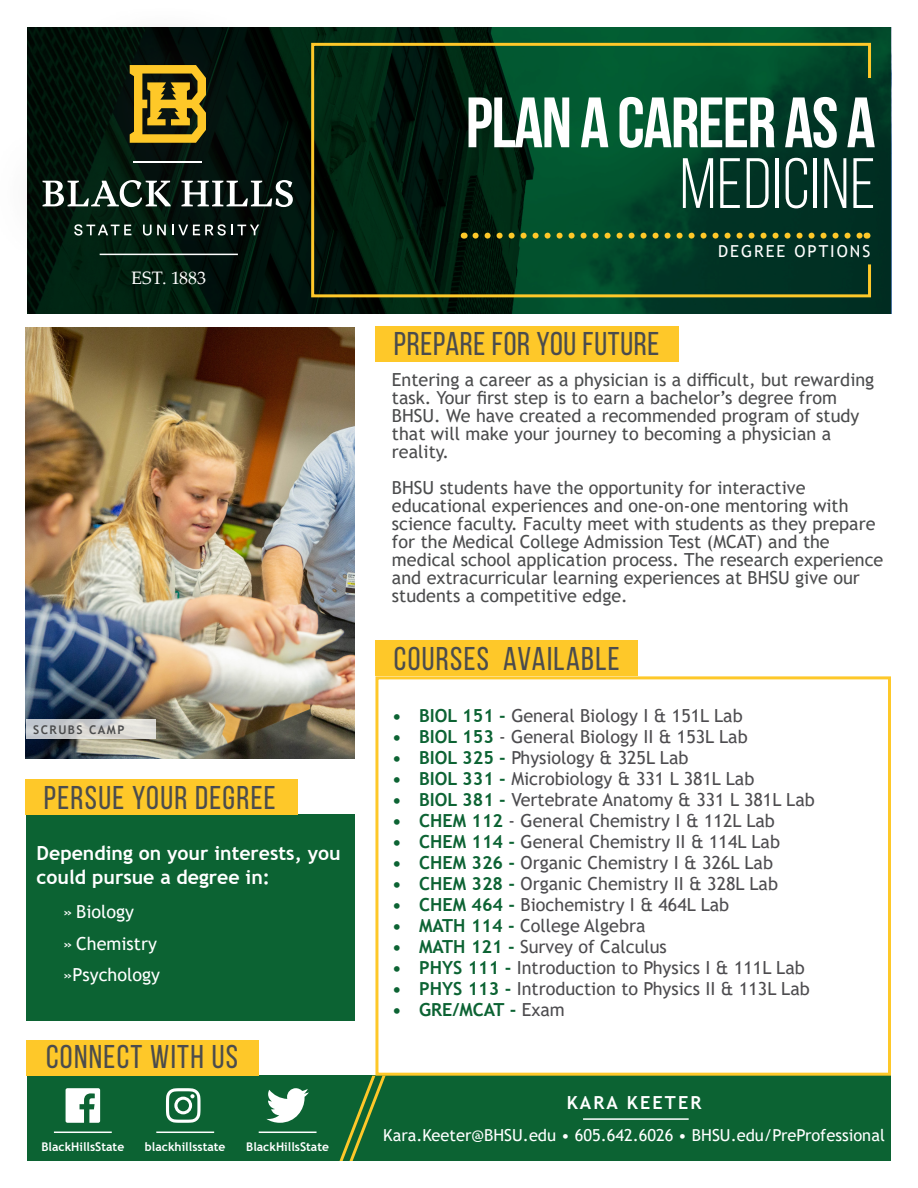
<style>
.page{position:relative;width:918px;height:1188px;background:#fff}
.page>*{position:absolute;margin:0;border:0;box-sizing:border-box;transform-origin:0 0}
.t1{font:700 71.1px/60.8px "Bebas Neue";letter-spacing:-.02em;color:#fff;text-align:right}
.t2{font:32.85px "Bebas Neue";letter-spacing:.04em;color:#4b4c4d}
.t3{font:32.85px "Bebas Neue";letter-spacing:.02em;color:#4b4c4d}
.t4{font:700 19.5px/23.4px "Trebuchet MS";color:#fff}
.t5{font:18px/18px "Trebuchet MS";color:#4b4c4d}
.t6{font:18px "Trebuchet MS";color:#4d4c4f}
.t7{font:18px/31.5px "Trebuchet MS";color:#fff}
.t8{font:700 18px "Trebuchet MS";color:#0c6333}
.t9{font:700 18px "Trebuchet MS";letter-spacing:.12em;color:#fff}
.t10{font:18px "Palatino Linotype";color:#fff}
.t11{font:16.5px "Trebuchet MS";color:#fff}
.t12{font:16.5px "Trebuchet MS";letter-spacing:.12em;color:#fff}
.t13{font:700 12px "Trebuchet MS";color:#fff}
.t14{font:700 12px "Trebuchet MS";letter-spacing:.12em;color:#4b4c4d}
.s1{font-weight:400}
.s2{font-weight:700;color:#0c6333}
.s3{font-weight:400;color:#4d4c4f}
</style>
<div class="page">
<div style="left:27px;top:814px;width:328px;height:207px;background:#0c6333"></div>
<div style="left:27px;top:1076px;width:864px;height:85px;background:#0c6333"></div>
<svg style="left:66px;top:1088px;width:34px;height:35px"></svg>
<svg style="left:166px;top:1088px;width:35px;height:35px"></svg>
<svg style="left:266px;top:1088px;width:43px;height:35px"></svg>
<svg style="left:340px;top:1076px;width:46px;height:85px"></svg>
<hr style="left:156px;top:1132px;width:58px;height:1px;background:#fff">
<hr style="left:54px;top:1132px;width:58px;height:1px;background:#fff">
<hr style="left:259px;top:1132px;width:58px;height:1px;background:#fff">
<div style="left:375px;top:676px;width:516px;height:400px;border:3px solid #fec829"></div>
<hr style="left:583px;top:1118px;width:106px;height:2px;background:#fff">
<div style="left:375px;top:641px;width:263px;height:35px;background:#fec829"></div>
<div style="left:26px;top:779px;width:272px;height:35px;background:#fec829"></div>
<div style="left:375px;top:326px;width:304px;height:36px;background:#fec829"></div>
<svg style="left:27px;top:27px;width:864px;height:286px;background:#00321e"></svg>
<svg style="left:310px;top:41px;width:563px;height:258px;background:#093d21"></svg>
<img style="left:26px;top:328px;width:329px;height:430px">
<svg style="left:27px;top:719px;width:129px;height:19px;background:#d1d2d2"></svg>
<div style="left:27px;top:1040px;width:232px;height:36px;background:#fec829"></div>
<div style="left:0;top:5px;width:348px;height:288px;background:#231f20;opacity:.75"></div>
<svg style="left:130px;top:65px;width:76px;height:78px;background:#9e811e"></svg>
<svg style="left:43px;top:180px;width:128px;height:27px"></svg>
<svg style="left:181px;top:180px;width:112px;height:27px"></svg>
<hr style="left:134px;top:161px;width:68px;height:2px;background:#fff">
<svg style="left:74px;top:224px;width:57px;height:12px"></svg>
<svg style="left:143px;top:225px;width:23px;height:11px"></svg>
<svg style="left:172px;top:224px;width:87px;height:12px"></svg>
<hr style="left:100px;top:254px;width:138px;height:1px;background:#fff">
<p class="t10" style="left:131px;top:265px;width:77px">EST. 1883</p>
<p class="t14" style="left:33px;top:722px;width:93px">SCRUBS CAMP</p>
<p class="t2" style="left:44px;top:780px;width:233px">PERSUE YOUR DEGREE</p>
<p class="t4" style="left:37px;top:842px;width:306px">Depending on your interests, you could pursue a degree in:</p>
<p class="t7" style="left:63px;top:896px;width:95px">» Biology<br>» Chemistry</p>
<p class="t7" style="left:63px;top:959px;width:98px">»Psychology</p>
<p class="t2" style="left:46px;top:1039px;width:193px">CONNECT WITH US</p>
<p class="t13" style="left:41px;top:1139px;width:84px">BlackHillsState</p>
<p class="t13" style="left:145px;top:1139px;width:82px">blackhillsstate</p>
<p class="t13" style="left:246px;top:1139px;width:84px">BlackHillsState</p>
<p class="t1" style="left:466px;top:91px;width:411px">PLAN A CAREER AS A<br><span class="s1">MEDICINE</span></p>
<p class="t12" style="left:718px;top:240px;width:154px">DEGREE OPTIONS</p>
<p class="t3" style="left:394px;top:326px;width:267px">PREPARE FOR YOU FUTURE</p>
<p class="t5" style="left:392px;top:371px;width:484px">Entering a career as a physician is a difficult, but rewarding task. Your first step is to earn a bachelor’s degree from BHSU. We have created a recommended program of study that will make your journey to becoming a physician a reality.</p>
<p class="t5" style="left:392px;top:479px;width:493px">BHSU students have the opportunity for interactive educational experiences and one-on-one mentoring with science faculty. Faculty meet with students as they prepare for the Medical College Admission Test (MCAT) and the medical school application process. The research experience and extracurricular learning experiences at BHSU give our students a competitive edge.</p>
<p class="t2" style="left:394px;top:641px;width:227px">COURSES AVAILABLE</p>
<p class="t6" style="left:392px;top:704px;width:352px"><span class="s2">• BIOL 151 -</span> General Biology I &amp; 151L Lab</p>
<p class="t6" style="left:392px;top:725px;width:357px"><span class="s2">• BIOL 153</span> - General Biology II &amp; 153L Lab</p>
<p class="t6" style="left:392px;top:746px;width:298px"><span class="s2">• BIOL 325 -</span> Physiology &amp; 325L Lab</p>
<p class="t6" style="left:392px;top:767px;width:364px"><span class="s2">• BIOL 331 -</span> Microbiology &amp; 331 L 381L Lab</p>
<p class="t6" style="left:392px;top:788px;width:424px"><span class="s2">• BIOL 381 -</span> Vertebrate Anatomy &amp; 331 L 381L Lab</p>
<p class="t6" style="left:392px;top:809px;width:384px"><span class="s2">• CHEM 112</span> - General Chemistry I &amp; 112L Lab</p>
<p class="t6" style="left:392px;top:830px;width:389px"><span class="s2">• CHEM 114 -</span> General Chemistry II &amp; 114L Lab</p>
<p class="t6" style="left:392px;top:851px;width:382px"><span class="s2">• CHEM 326 -</span> Organic Chemistry I &amp; 326L Lab</p>
<p class="t6" style="left:392px;top:872px;width:387px"><span class="s2">• CHEM 328 -</span> Organic Chemistry II &amp; 328L Lab</p>
<p class="t6" style="left:392px;top:893px;width:339px"><span class="s2">• CHEM 464 -</span> Biochemistry I &amp; 464L Lab</p>
<p class="t6" style="left:392px;top:914px;width:255px"><span class="s2">• MATH 114 -</span> College Algebra</p>
<p class="t6" style="left:392px;top:935px;width:276px"><span class="s2">• MATH 121 -</span> Survey of Calculus</p>
<p class="t6" style="left:392px;top:956px;width:414px"><span class="s2">• PHYS 111 -</span> Introduction to Physics I &amp; 111L Lab</p>
<p class="t6" style="left:392px;top:977px;width:419px"><span class="s2">• PHYS 113 -</span> Introduction to Physics II &amp; 113L Lab</p>
<p class="t8" style="left:392px;top:998px;width:174px">• GRE/MCAT - <span class="s3">Exam</span></p>
<p class="t9" style="left:567px;top:1091px;width:136px">KARA KEETER</p>
<p class="t11" style="left:383px;top:1125px;width:503px">Kara.Keeter@BHSU.edu • 605.642.6026 • BHSU.edu/PreProfessional</p>
</div>
